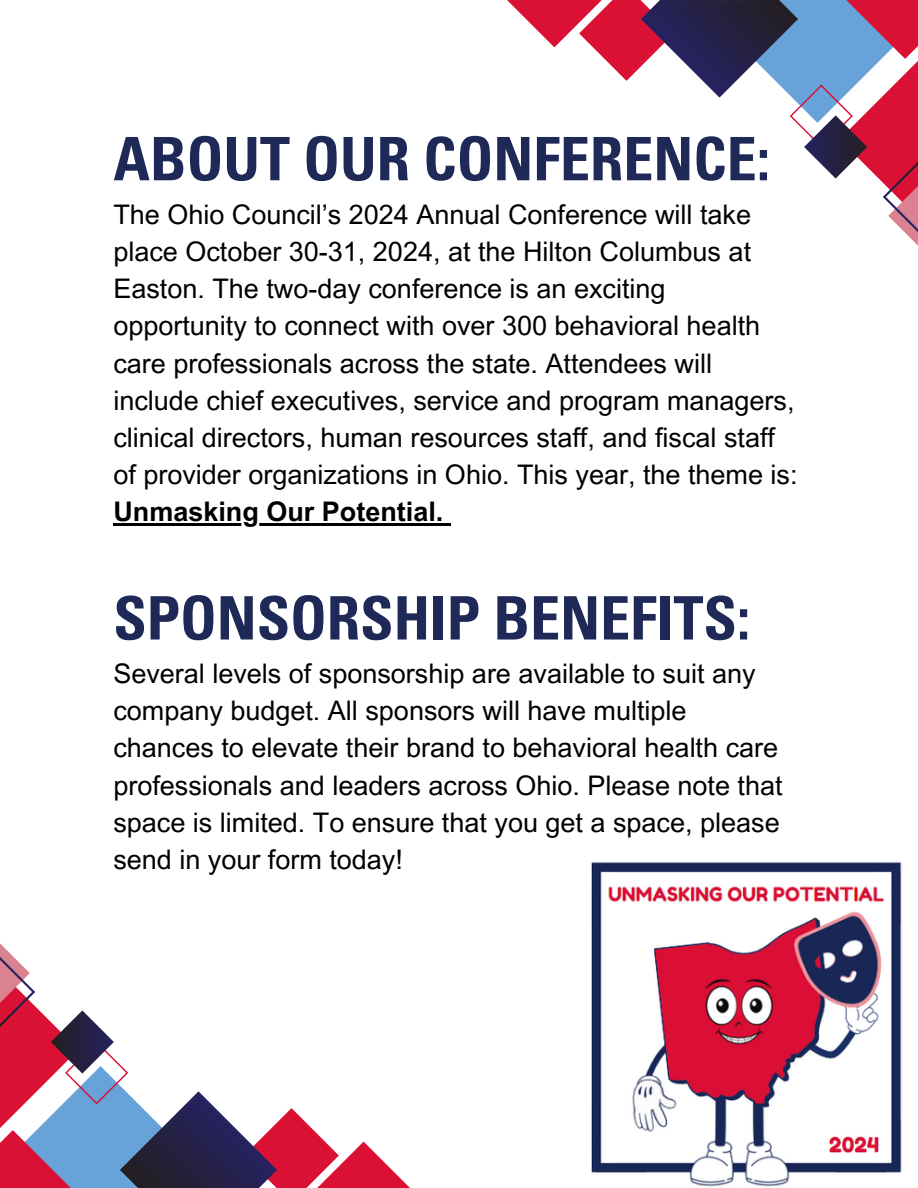
<style>
.page{position:relative;width:918px;height:1188px;background:#fff}
.page>*{position:absolute;margin:0;border:0;box-sizing:border-box;transform-origin:0 0}
.t1{font:700 condensed 60px "Univers LT Pro";color:#1e2957}
.t2{font:27px/37.2px "Arial MT Pro";color:#000}
.t3{font:700 27px "Arial MT Pro";color:#000}
</style>
<div class="page">
<svg style="left:0;top:943px;width:410px;height:245px"></svg>
<hr style="left:113px;top:523px;width:330px;height:3px;background:#000">
<svg style="left:443px;top:523px;width:8px;height:3px"></svg>
<svg style="left:507px;top:0;width:411px;height:245px"></svg>
<img style="left:591px;top:862px;width:311px;height:325px">
<p class="t1" style="left:113px;top:137px;width:658px">ABOUT OUR CONFERENCE:</p>
<p class="t2" style="left:113px;top:199px;width:686px">The Ohio Council’s 2024 Annual Conference will take place October 30-31, 2024, at the Hilton Columbus at Easton. The two-day conference is an exciting opportunity to connect with over 300 behavioral health care professionals across the state. Attendees will include chief executives, service and program managers, clinical directors, human resources staff, and fiscal staff of provider organizations in Ohio. This year, the theme is:</p>
<h1 class="t3" style="left:113px;top:501px;width:332px">Unmasking Our Potential.</h1>
<p class="t1" style="left:113px;top:596px;width:638px">SPONSORSHIP BENEFITS:</p>
<p class="t2" style="left:113px;top:659px;width:671px">Several levels of sponsorship are available to suit any company budget. All sponsors will have multiple chances to elevate their brand to behavioral health care professionals and leaders across Ohio. Please note that space is limited. To ensure that you get a space, please send in your form today!</p>
</div>
